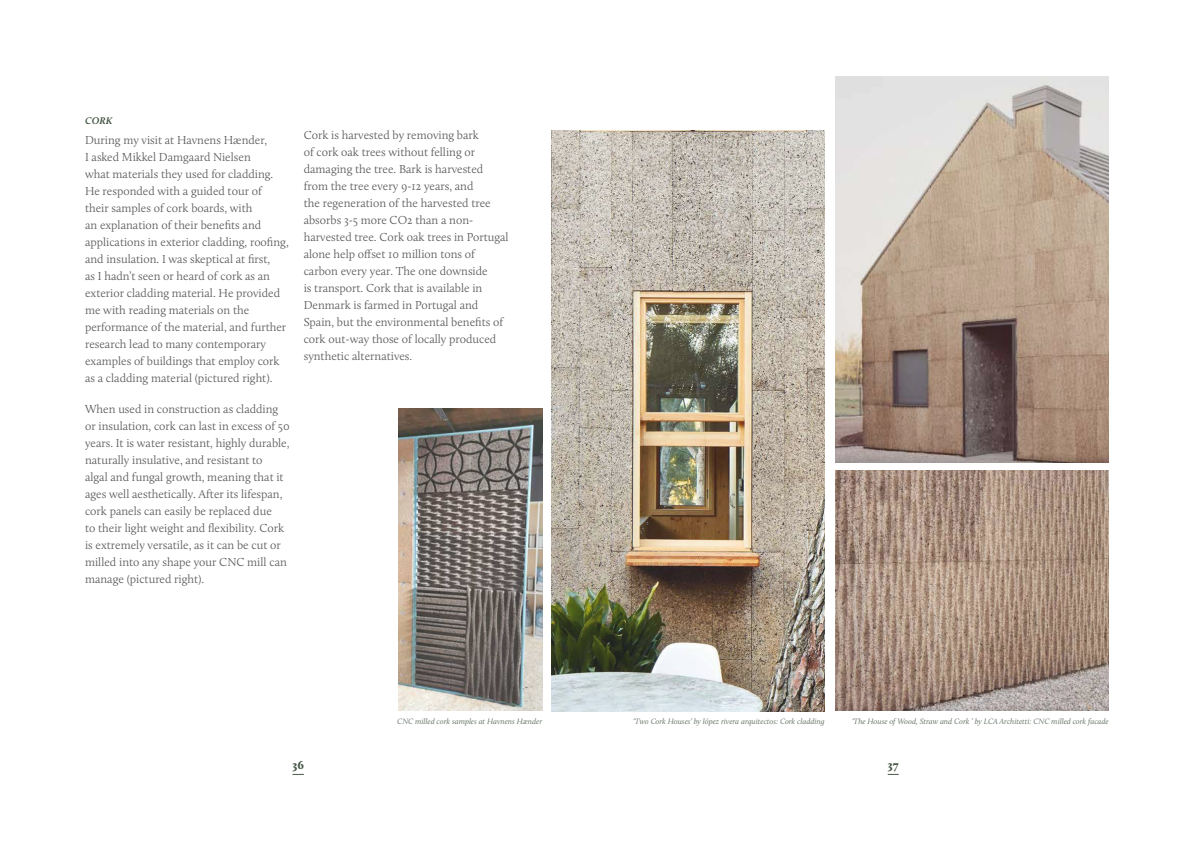
<style>
.page{position:relative;width:1191px;height:842px;background:#fff}
.page>*{position:absolute;margin:0;border:0;box-sizing:border-box;transform-origin:0 0}
.t1{font:300 12px/17px "Calluna";color:#58595b}
.t2{font:900 12px "Calluna";color:#465847}
.t3{font:italic 700 10px "Calluna";color:#465847}
.t4{font:italic 8px "Calluna";color:#465847}
</style>
<div class="page">
<svg style="left:292px;top:774px;width:12px;height:1px"></svg>
<img style="left:551px;top:130px;width:273px;height:582px">
<img style="left:835px;top:77px;width:273px;height:385px">
<img style="left:398px;top:409px;width:144px;height:302px">
<img style="left:835px;top:470px;width:273px;height:241px">
<p class="t3" style="left:85px;top:114px;width:29px">CORK</p>
<p class="t1" style="left:85px;top:131px;width:205px">During my visit at Havnens Hænder,<br>I asked Mikkel Damgaard Nielsen<br>what materials they used for cladding.<br>He responded with a guided tour of<br>their samples of cork boards, with<br>an explanation of their benefits and applications in exterior cladding, roofing, and insulation. I was skeptical at first,<br>as I hadn’t seen or heard of cork as an exterior cladding material. He provided me with reading materials on the performance of the material, and further research lead to many contemporary examples of buildings that employ cork as a cladding material (pictured right).</p>
<p class="t1" style="left:85px;top:400px;width:206px">When used in construction as cladding or insulation, cork can last in excess of 50 years. It is water resistant, highly durable, naturally insulative, and resistant to<br>algal and fungal growth, meaning that it ages well aesthetically. After its lifespan, cork panels can easily be replaced due<br>to their light weight and flexibility. Cork is extremely versatile, as it can be cut or milled into any shape your CNC mill can manage (pictured right).</p>
<p class="t1" style="left:304px;top:127px;width:206px">Cork is harvested by removing bark<br>of cork oak trees without felling or damaging the tree. Bark is harvested from the tree every 9-12 years, and<br>the regeneration of the harvested tree absorbs 3-5 more CO2 than a non&shy;harvested tree. Cork oak trees in Portugal alone help offset 10 million tons of carbon every year. The one downside<br>is transport. Cork that is available in Denmark is farmed in Portugal and Spain, but the environmental benefits of cork out-way those of locally produced synthetic alternatives.</p>
<p class="t4" style="left:397px;top:716px;width:146px">CNC milled cork samples at Havnens Hænder</p>
<p class="t4" style="left:633px;top:716px;width:193px">‘Two Cork Houses’ by lópez rivera arquitectos: Cork cladding</p>
<p class="t4" style="left:852px;top:716px;width:258px">‘The House of Wood, Straw and Cork ’ by LCA Architetti: CNC milled cork facade</p>
<p class="t2" style="left:292px;top:757px;width:13px">36</p>
<p class="t2" style="left:887px;top:757px;width:12px">37</p>
</div>
